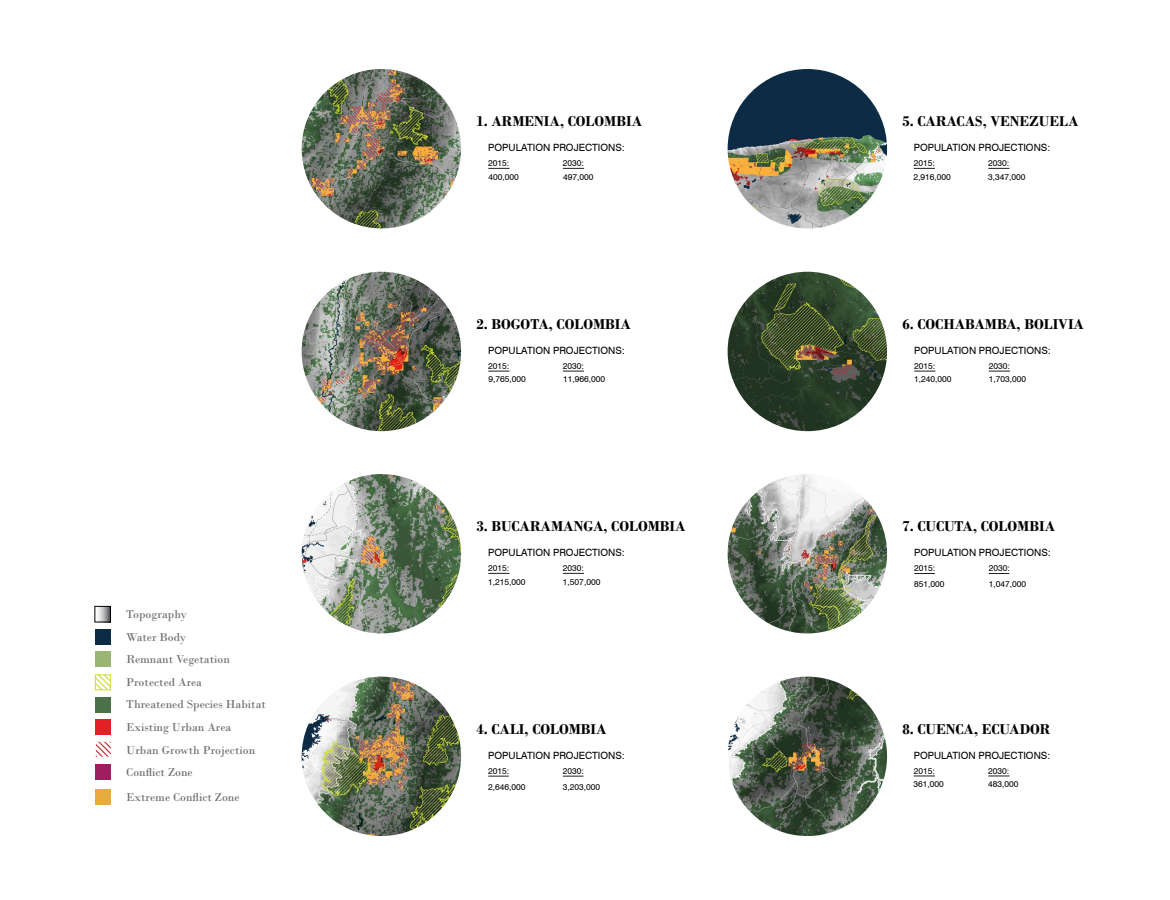
<style>
.page{position:relative;width:1170px;height:900px;background:#fff}
.page>*{position:absolute;margin:0;border:0;box-sizing:border-box;transform-origin:0 0}
.t1{font:700 15px "Bodoni";color:#000}
.t2{font:12px "Bodoni";color:#6d6e71}
.t3{font:10px "Swiss 721 BT";color:#000}
.t4{font:8.5px "Swiss 721 BT";color:#000}
</style>
<div class="page">
<img style="left:302px;top:272px;width:159px;height:159px;border-radius:80px">
<img style="left:302px;top:677px;width:159px;height:159px;border-radius:80px">
<img style="left:302px;top:474px;width:159px;height:159px;border-radius:80px">
<img style="left:728px;top:69px;width:159px;height:159px;border-radius:80px">
<img style="left:302px;top:69px;width:159px;height:159px;border-radius:80px">
<img style="left:728px;top:474px;width:159px;height:159px;border-radius:80px">
<img style="left:728px;top:272px;width:159px;height:159px;border-radius:80px">
<img style="left:728px;top:677px;width:159px;height:159px;border-radius:80px">
<svg style="left:488px;top:573px;width:22px;height:1px"></svg>
<svg style="left:563px;top:573px;width:21px;height:1px"></svg>
<svg style="left:914px;top:168px;width:21px;height:1px"></svg>
<svg style="left:988px;top:168px;width:22px;height:1px"></svg>
<svg style="left:488px;top:371px;width:22px;height:1px"></svg>
<svg style="left:563px;top:371px;width:21px;height:1px"></svg>
<svg style="left:563px;top:776px;width:20px;height:1px"></svg>
<svg style="left:488px;top:776px;width:21px;height:1px"></svg>
<svg style="left:488px;top:168px;width:22px;height:1px"></svg>
<svg style="left:563px;top:168px;width:21px;height:1px"></svg>
<svg style="left:914px;top:371px;width:21px;height:1px"></svg>
<svg style="left:989px;top:371px;width:21px;height:1px"></svg>
<svg style="left:914px;top:776px;width:21px;height:1px"></svg>
<svg style="left:988px;top:776px;width:22px;height:1px"></svg>
<svg style="left:989px;top:573px;width:20px;height:1px"></svg>
<svg style="left:914px;top:573px;width:21px;height:1px"></svg>
<div style="left:95px;top:629px;width:15px;height:16px;background:#0c2c45"></div>
<svg style="left:98px;top:608px;width:11px;height:12px"></svg>
<div style="left:95px;top:606px;width:16px;height:16px;border:1px solid #000"></div>
<div style="left:95px;top:652px;width:16px;height:15px;background:#9ab473"></div>
<div style="left:95px;top:764px;width:16px;height:16px;background:#9d1f60"></div>
<div style="left:95px;top:789px;width:16px;height:16px;background:#e9ab3f"></div>
<div style="left:95px;top:697px;width:16px;height:15px;background:#4b7148"></div>
<div style="left:95px;top:719px;width:16px;height:16px;background:#e61e26"></div>
<svg style="left:97px;top:677px;width:12px;height:11px"></svg>
<div style="left:95px;top:675px;width:16px;height:15px;border:1px solid #cfdb2e"></div>
<svg style="left:96px;top:742px;width:15px;height:15px"></svg>
<p class="t2" style="left:126px;top:607px;width:62px">Topography</p>
<p class="t2" style="left:126px;top:630px;width:62px">Water Body</p>
<p class="t2" style="left:126px;top:652px;width:105px">Remnant Vegetation</p>
<p class="t2" style="left:126px;top:675px;width:77px">Protected Area</p>
<p class="t2" style="left:126px;top:720px;width:107px">Existing Urban Area</p>
<p class="t2" style="left:126px;top:743px;width:130px">Urban Growth Projection</p>
<p class="t2" style="left:126px;top:765px;width:68px">Conflict Zone</p>
<p class="t2" style="left:126px;top:790px;width:115px">Extreme Conflict Zone</p>
<p class="t2" style="left:126px;top:697px;width:141px">Threatened Species Habitat</p>
<p class="t1" style="left:476px;top:112px;width:167px">1. ARMENIA, COLOMBIA</p>
<p class="t4" style="left:563px;top:158px;width:23px">2030:</p>
<p class="t3" style="left:488px;top:142px;width:138px">POPULATION PROJECTIONS:</p>
<p class="t4" style="left:488px;top:158px;width:23px">2015:</p>
<p class="t4" style="left:489px;top:171px;width:32px">400,000</p>
<p class="t4" style="left:563px;top:171px;width:32px">497,000</p>
<p class="t1" style="left:476px;top:315px;width:156px">2. BOGOTA, COLOMBIA</p>
<p class="t3" style="left:488px;top:344px;width:138px">POPULATION PROJECTIONS:</p>
<p class="t4" style="left:488px;top:361px;width:23px">2015:</p>
<p class="t4" style="left:489px;top:374px;width:39px">9,765,000</p>
<p class="t4" style="left:563px;top:374px;width:44px">11,966,000</p>
<p class="t4" style="left:563px;top:361px;width:23px">2030:</p>
<p class="t1" style="left:476px;top:517px;width:211px">3. BUCARAMANGA, COLOMBIA</p>
<p class="t3" style="left:488px;top:547px;width:138px">POPULATION PROJECTIONS:</p>
<p class="t4" style="left:488px;top:563px;width:23px">2015:</p>
<p class="t4" style="left:488px;top:576px;width:39px">1,215,000</p>
<p class="t4" style="left:563px;top:576px;width:39px">1,507,000</p>
<p class="t4" style="left:563px;top:563px;width:23px">2030:</p>
<p class="t1" style="left:476px;top:720px;width:132px">4. CALI, COLOMBIA</p>
<p class="t3" style="left:488px;top:749px;width:138px">POPULATION PROJECTIONS:</p>
<p class="t4" style="left:488px;top:782px;width:39px">2,646,000</p>
<p class="t4" style="left:488px;top:766px;width:23px">2015:</p>
<p class="t4" style="left:563px;top:766px;width:23px">2030:</p>
<p class="t4" style="left:563px;top:782px;width:39px">3,203,000</p>
<p class="t1" style="left:902px;top:112px;width:178px">5. CARACAS, VENEZUELA</p>
<p class="t3" style="left:914px;top:142px;width:138px">POPULATION PROJECTIONS:</p>
<p class="t4" style="left:914px;top:158px;width:23px">2015:</p>
<p class="t4" style="left:913px;top:171px;width:39px">2,916,000</p>
<p class="t4" style="left:988px;top:171px;width:39px">3,347,000</p>
<p class="t4" style="left:988px;top:158px;width:23px">2030:</p>
<p class="t1" style="left:902px;top:315px;width:183px">6. COCHABAMBA, BOLIVIA</p>
<p class="t3" style="left:914px;top:344px;width:138px">POPULATION PROJECTIONS:</p>
<p class="t4" style="left:914px;top:361px;width:23px">2015:</p>
<p class="t4" style="left:914px;top:374px;width:39px">1,240,000</p>
<p class="t4" style="left:989px;top:374px;width:39px">1,703,000</p>
<p class="t4" style="left:989px;top:361px;width:23px">2030:</p>
<p class="t1" style="left:902px;top:517px;width:154px">7. CUCUTA, COLOMBIA</p>
<p class="t3" style="left:914px;top:547px;width:138px">POPULATION PROJECTIONS:</p>
<p class="t4" style="left:914px;top:579px;width:32px">851,000</p>
<p class="t4" style="left:914px;top:563px;width:23px">2015:</p>
<p class="t4" style="left:989px;top:563px;width:23px">2030:</p>
<p class="t4" style="left:989px;top:579px;width:39px">1,047,000</p>
<p class="t1" style="left:902px;top:720px;width:149px">8. CUENCA, ECUADOR</p>
<p class="t3" style="left:914px;top:749px;width:138px">POPULATION PROJECTIONS:</p>
<p class="t4" style="left:914px;top:766px;width:23px">2015:</p>
<p class="t4" style="left:913px;top:779px;width:32px">361,000</p>
<p class="t4" style="left:988px;top:779px;width:32px">483,000</p>
<p class="t4" style="left:988px;top:766px;width:23px">2030:</p>
</div>
